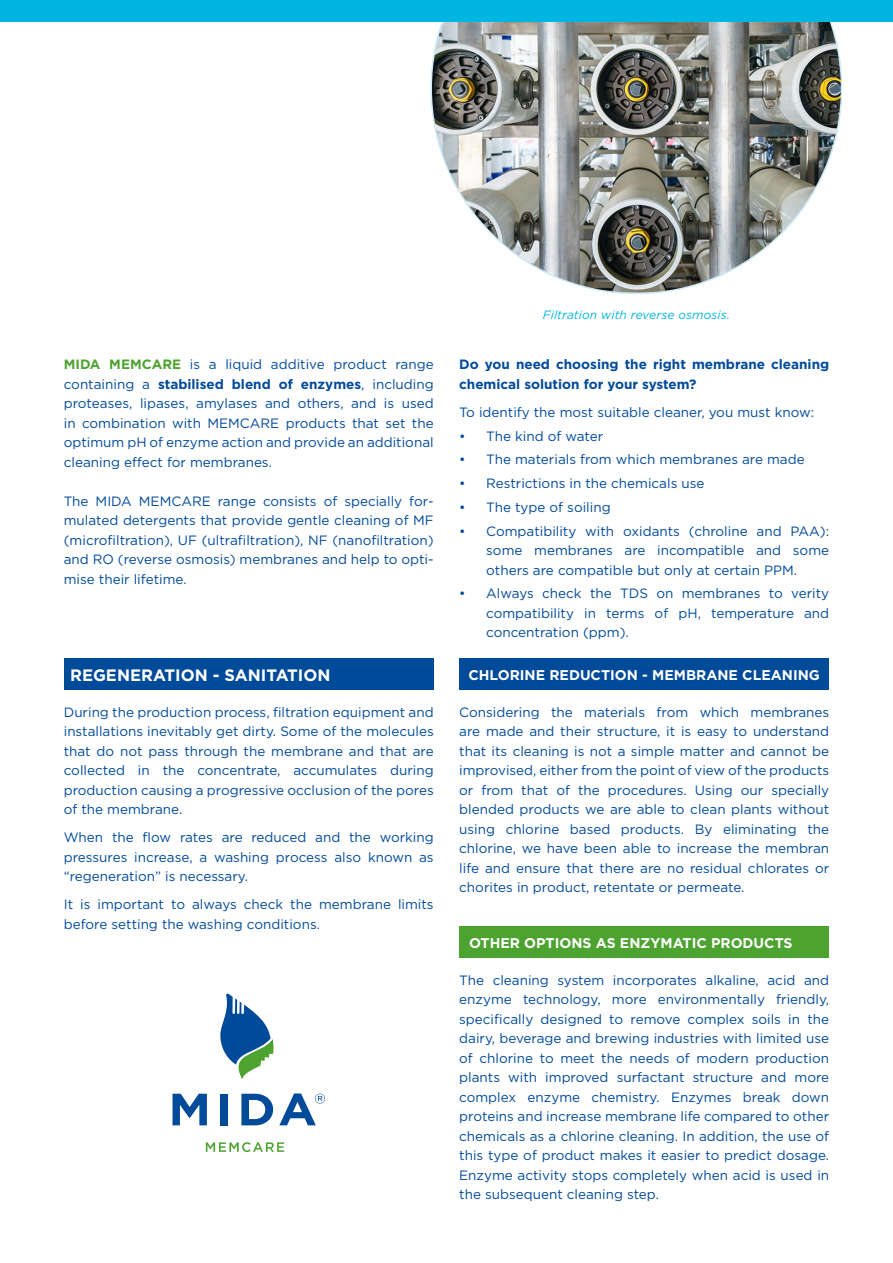
<style>
.page{position:relative;width:893px;height:1263px;background:#fff}
.page>*{position:absolute;margin:0;border:0;box-sizing:border-box;transform-origin:0 0}
.t1{font:700 16.5px "Gotham";color:#fff}
.t2{font:700 14.1px "Gotham";color:#fff}
.bodytekst{font:13.5px/19.5px "Gotham";color:#004a9a;text-align:justify}
.t3{font:700 13.5px/19.5px "Gotham";color:#004a9a}
.t4{font:italic 12px "Gotham";letter-spacing:.01em;color:#00b5e2}
.s1{font-weight:700;color:#4da32f}
.s2{font-weight:700}
</style>
<div class="page">
<img style="left:430px;top:22px;width:412px;height:272px">
<div style="left:459px;top:926px;width:370px;height:32px;background:#4da32f"></div>
<div style="left:0;top:0;width:893px;height:22px;background:#00b5e2"></div>
<svg style="left:173px;top:1094px;width:34px;height:31px"></svg>
<div style="left:220px;top:1094px;width:8px;height:31px;background:#004a9a"></div>
<svg style="left:241px;top:1094px;width:32px;height:31px"></svg>
<svg style="left:220px;top:993px;width:54px;height:87px"></svg>
<svg style="left:206px;top:1142px;width:78px;height:10px"></svg>
<svg style="left:279px;top:1093px;width:46px;height:32px"></svg>
<div style="left:459px;top:659px;width:370px;height:31px;background:#004a9a"></div>
<div style="left:64px;top:659px;width:370px;height:31px;background:#004a9a"></div>
<p class="bodytekst" style="left:64px;top:354px;width:371px"><span class="s1">MIDA MEMCARE</span> is a liquid additive product range containing a <span class="s2">stabilised blend of enzymes</span>, including proteases, lipases, amylases and others, and is used in combination with MEMCARE products that set the optimum pH of enzyme action and provide an additional cleaning effect for membranes.</p>
<p class="bodytekst" style="left:64px;top:491px;width:371px">The MIDA MEMCARE range consists of specially for&shy;mulated detergents that provide gentle cleaning of MF (microfiltration), UF (ultrafiltration), NF (nanofiltration) and RO (reverse osmosis) membranes and help to opti&shy;mise their lifetime.</p>
<p class="t4" style="left:543px;top:307px;width:189px">Filtration with reverse osmosis.</p>
<p class="t3" style="left:459px;top:355px;width:371px">Do you need choosing the right membrane cleaning chemical solution for your system?</p>
<p class="bodytekst" style="left:459px;top:402px;width:356px">To identify the most suitable cleaner, you must know:</p>
<p class="bodytekst" style="left:459px;top:426px;width:145px">• The kind of water</p>
<p class="bodytekst" style="left:459px;top:449px;width:347px">• The materials from which membranes are made</p>
<p class="bodytekst" style="left:459px;top:473px;width:247px">• Restrictions in the chemicals use</p>
<p class="bodytekst" style="left:459px;top:497px;width:153px">• The type of soiling</p>
<p class="bodytekst" style="left:486px;top:521px;width:344px;text-indent:-27px">• Compatibility with oxidants (chroline and PAA): some membranes are incompatible and some others are compatible but only at certain PPM.</p>
<p class="bodytekst" style="left:486px;top:583px;width:344px;text-indent:-27px">• Always check the TDS on membranes to verity compatibility in terms of pH, temperature and concentration (ppm).</p>
<p class="t1" style="left:70px;top:664px;width:262px">REGENERATION - SANITATION</p>
<p class="t2" style="left:468px;top:666px;width:353px">CHLORINE REDUCTION - MEMBRANE CLEANING</p>
<p class="bodytekst" style="left:64px;top:702px;width:371px">During the production process, filtration equipment and installations inevitably get dirty. Some of the molecules that do not pass through the membrane and that are collected in the concentrate, accumulates during production causing a progressive occlusion of the pores of the membrane.</p>
<p class="bodytekst" style="left:64px;top:827px;width:371px">When the flow rates are reduced and the working pressures increase, a washing process also known as “regeneration” is necessary.</p>
<p class="bodytekst" style="left:64px;top:894px;width:371px">It is important to always check the membrane limits before setting the washing conditions.</p>
<p class="bodytekst" style="left:459px;top:702px;width:371px">Considering the materials from which membranes are made and their structure, it is easy to understand that its cleaning is not a simple matter and cannot be improvised, either from the point of view of the products or from that of the procedures. Using our specially blended products we are able to clean plants without using chlorine based products. By eliminating the chlorine, we have been able to increase the membran life and ensure that there are no residual chlorates or chorites in product, retentate or permeate.</p>
<p class="t2" style="left:469px;top:933px;width:325px">OTHER OPTIONS AS ENZYMATIC PRODUCTS</p>
<p class="bodytekst" style="left:459px;top:970px;width:371px">The cleaning system incorporates alkaline, acid and enzyme technology, more environmentally friendly, specifically designed to remove complex soils in the dairy, beverage and brewing industries with limited use of chlorine to meet the needs of modern production plants with improved surfactant structure and more complex enzyme chemistry. Enzymes break down proteins and increase membrane life compared to other chemicals as a chlorine cleaning. In addition, the use of this type of product makes it easier to predict dosage.<br>Enzyme activity stops completely when acid is used in the subsequent cleaning step.</p>
</div>
